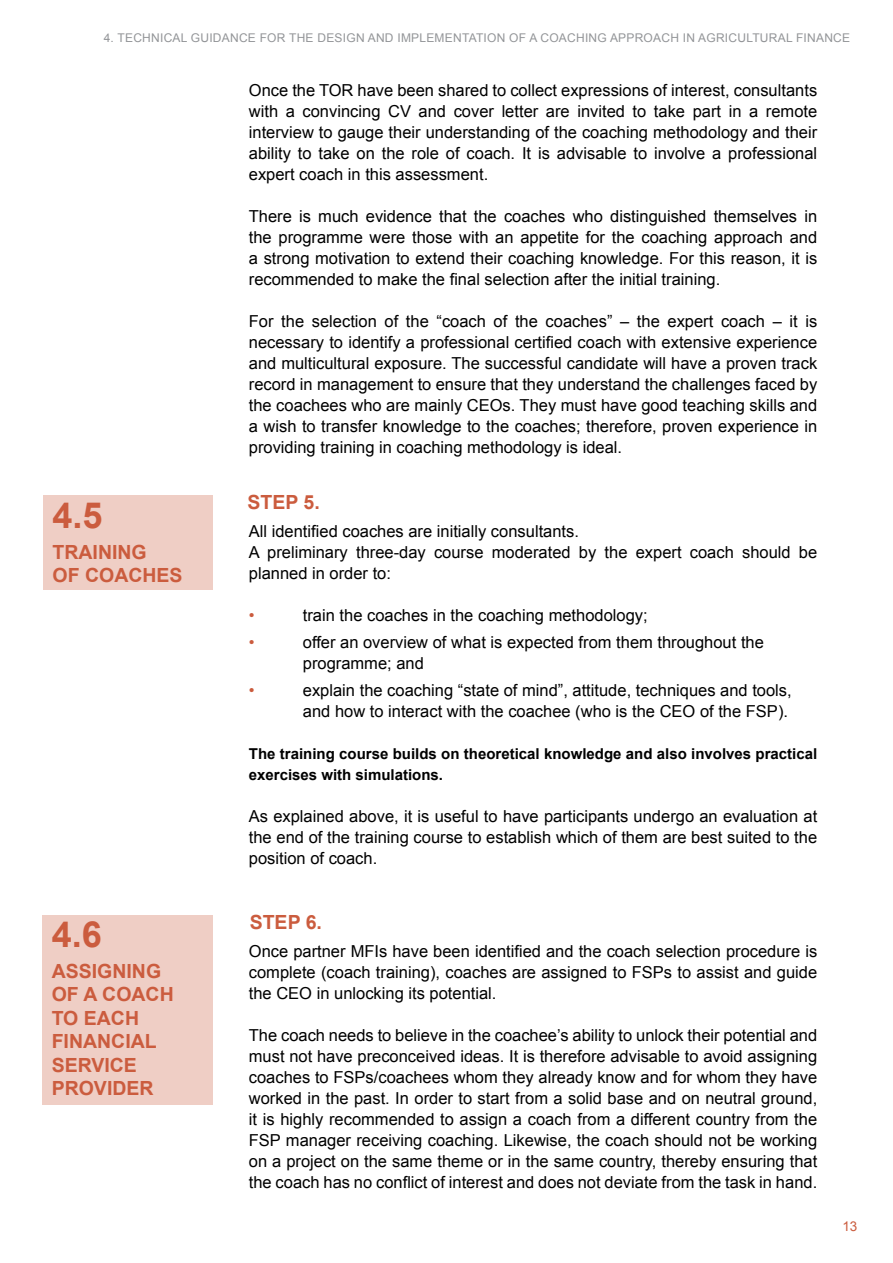
<style>
.page{position:relative;width:893px;height:1263px;background:#fff}
.page>*{position:absolute;margin:0;border:0;box-sizing:border-box;transform-origin:0 0}
.t1{font:700 36px "Arial";color:#cb5c3e}
.t2{font:700 19.5px/23.4px "Arial";color:#cb5c3e}
.t3{font:16.5px/21px "Arial";color:#000;text-align:justify}
.t4{font:16.5px "Arial";color:#cb5c3e}
.t5{font:700 15px/21px "Arial";color:#000}
.t6{font:13.5px "Arial";color:#cb5c3e}
.t7{font:12px "Arial";letter-spacing:.02em;color:#939598}
</style>
<div class="page">
<div style="left:43px;top:495px;width:170px;height:95px;background:#efcec5"></div>
<div style="left:42px;top:915px;width:171px;height:189px;background:#efcec5"></div>
<p class="t7" style="left:104px;top:30px;width:748px">4. TECHNICAL GUIDANCE FOR THE DESIGN AND IMPLEMENTATION OF A COACHING APPROACH IN AGRICULTURAL FINANCE</p>
<h1 class="t1" style="left:53px;top:491px;width:52px">4.5</h1>
<p class="t2" style="left:53px;top:541px;width:132px">TRAINING<br>OF COACHES</p>
<h1 class="t1" style="left:52px;top:910px;width:52px">4.6</h1>
<p class="t2" style="left:52px;top:960px;width:124px">ASSIGNING<br>OF A COACH<br>TO EACH<br>FINANCIAL<br>SERVICE<br>PROVIDER</p>
<p class="t3" style="left:249px;top:80px;width:570px">Once the TOR have been shared to collect expressions of interest, consultants with a convincing CV and cover letter are invited to take part in a remote interview to gauge their understanding of the coaching methodology and their ability to take on the role of coach. It is advisable to involve a professional expert coach in this assessment.</p>
<p class="t3" style="left:249px;top:206px;width:570px">There is much evidence that the coaches who distinguished themselves in the programme were those with an appetite for the coaching approach and a strong motivation to extend their coaching knowledge. For this reason, it is recommended to make the final selection after the initial training.</p>
<p class="t3" style="left:249px;top:311px;width:570px">For the selection of the “coach of the coaches” – the expert coach – it is necessary to identify a professional certified coach with extensive experience and multicultural exposure. The successful candidate will have a proven track record in management to ensure that they understand the challenges faced by the coachees who are mainly CEOs. They must have good teaching skills and a wish to transfer knowledge to the coaches; therefore, proven experience in providing training in coaching methodology is ideal.</p>
<p class="t2" style="left:248px;top:491px;width:74px">STEP 5.</p>
<p class="t3" style="left:249px;top:521px;width:570px;text-align:left">All identified coaches are initially consultants.<br>A preliminary three-day course moderated by the expert coach should be planned in order to:</p>
<p class="t4" style="left:249px;top:605px;width:7px">•</p>
<p class="t3" style="left:303px;top:605px;width:346px">train the coaches in the coaching methodology;</p>
<p class="t4" style="left:249px;top:632px;width:7px">•</p>
<p class="t3" style="left:303px;top:632px;width:463px">offer an overview of what is expected from them throughout the programme; and</p>
<p class="t4" style="left:249px;top:680px;width:7px">•</p>
<p class="t3" style="left:303px;top:680px;width:490px">explain the coaching “state of mind”, attitude, techniques and tools, and how to interact with the coachee (who is the CEO of the FSP).</p>
<p class="t5" style="left:249px;top:744px;width:570px">The training course builds on theoretical knowledge and also involves practical exercises with simulations.</p>
<p class="t3" style="left:249px;top:806px;width:570px">As explained above, it is useful to have participants undergo an evaluation at the end of the training course to establish which of them are best suited to the position of coach.</p>
<p class="t2" style="left:250px;top:911px;width:74px">STEP 6.</p>
<p class="t3" style="left:249px;top:941px;width:570px">Once partner MFIs have been identified and the coach selection procedure is complete (coach training), coaches are assigned to FSPs to assist and guide the CEO in unlocking its potential.</p>
<p class="t3" style="left:249px;top:1025px;width:570px">The coach needs to believe in the coachee’s ability to unlock their potential and must not have preconceived ideas. It is therefore advisable to avoid assigning coaches to FSPs/coachees whom they already know and for whom they have worked in the past. In order to start from a solid base and on neutral ground, it is highly recommended to assign a coach from a different country from the FSP manager receiving coaching. Likewise, the coach should not be working on a project on the same theme or in the same country, thereby ensuring that the coach has no conflict of interest and does not deviate from the task in hand.</p>
<p class="t6" style="left:842px;top:1217px;width:17px">13</p>
</div>
